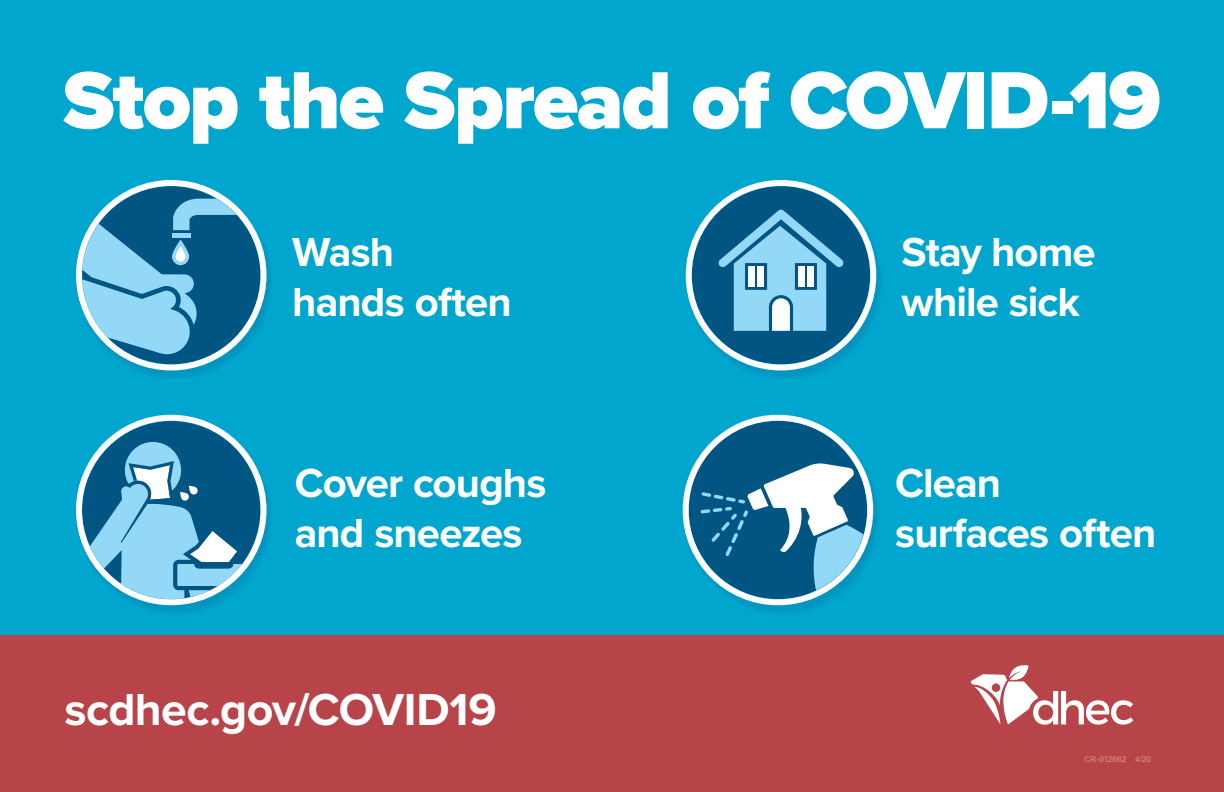
<style>
.page{position:relative;width:1224px;height:792px;background:#fff}
.page>*{position:absolute;margin:0;border:0;box-sizing:border-box;transform-origin:0 0}
.t1{font:900 84px "Proxima Nova";letter-spacing:-.02em;color:#fff}
.t2{font:700 46.4px "Proxima Nova";letter-spacing:-.015em;color:#fff}
.t3{font:700 42px/50.4px "Proxima Nova";letter-spacing:-.02em;color:#fff}
.t4{font:8px "Arial";letter-spacing:.015em;color:#d8968f}
</style>
<div class="page">
<div style="left:0;top:0;width:1224px;height:636px;background:#00a6ce"></div>
<div style="left:0;top:636px;width:1224px;height:156px;background:#b74449"></div>
<svg style="left:971px;top:665px;width:162px;height:60px"></svg>
<div style="left:75px;top:417px;width:200px;height:199px;background:#016495;opacity:.25"></div>
<svg style="left:82px;top:421px;width:178px;height:178px;background:#4c9dbf"></svg>
<div style="left:76px;top:415px;width:191px;height:190px;border:6px solid #fff;border-radius:50%"></div>
<div style="left:75px;top:182px;width:200px;height:200px;background:#016495;opacity:.25"></div>
<svg style="left:82px;top:186px;width:178px;height:168px;background:#4295ba"></svg>
<svg style="left:175px;top:245px;width:11px;height:17px"></svg>
<div style="left:76px;top:180px;width:191px;height:190px;border:6px solid #fff;border-radius:50%"></div>
<div style="left:685px;top:182px;width:200px;height:200px;background:#016495;opacity:.25"></div>
<div style="left:692px;top:186px;width:178px;height:178px;background:#015583;border-radius:50%"></div>
<svg style="left:718px;top:209px;width:126px;height:122px"></svg>
<div style="left:757px;top:266px;width:7px;height:21px;background:#fff"></div>
<div style="left:748px;top:266px;width:7px;height:21px;background:#fff"></div>
<div style="left:807px;top:266px;width:7px;height:21px;background:#fff"></div>
<div style="left:798px;top:266px;width:7px;height:21px;background:#fff"></div>
<div style="left:686px;top:180px;width:190px;height:190px;border:6px solid #fff;border-radius:50%"></div>
<div style="left:682px;top:417px;width:200px;height:199px;background:#016495;opacity:.25"></div>
<svg style="left:689px;top:421px;width:178px;height:178px;background:#408caf"></svg>
<div style="left:683px;top:415px;width:190px;height:190px;border:6px solid #fff;border-radius:50%"></div>
<h1 class="t1" style="left:63px;top:38px;width:1100px">Stop the Spread of COVID-19</h1>
<p class="t3" style="left:292px;top:226px;width:221px">Wash hands often</p>
<p class="t3" style="left:901px;top:226px;width:196px">Stay home while sick</p>
<p class="t3" style="left:295px;top:457px;width:253px">Cover coughs and sneezes</p>
<p class="t2" style="left:65px;top:675px;width:433px">scdhec.gov/COVID19</p>
<p class="t3" style="left:895px;top:457px;width:263px">Clean surfaces often</p>
<p class="t4" style="left:1085px;top:754px;width:68px">CR-012662 4/20</p>
</div>
